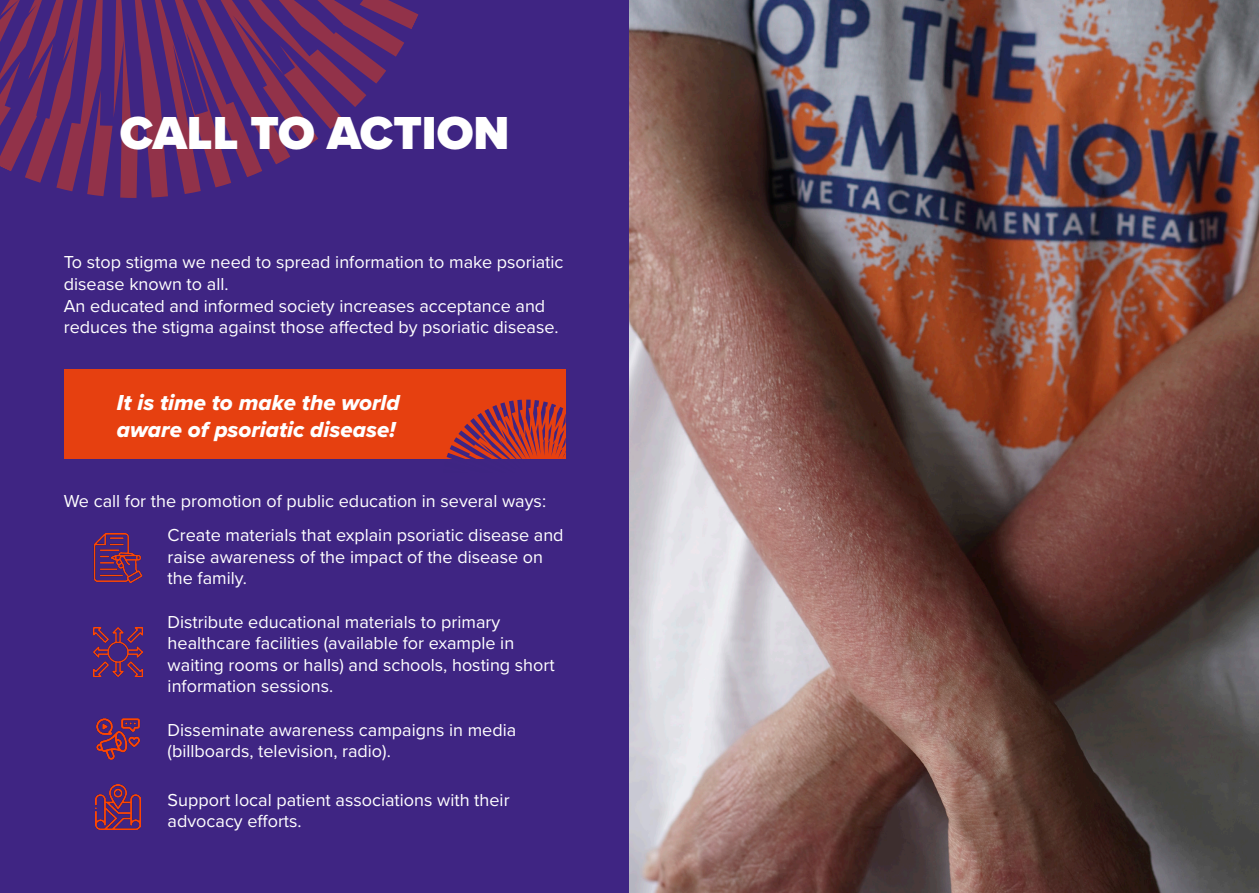
<style>
.page{position:relative;width:1259px;height:893px;background:#fff}
.page>*{position:absolute;margin:0;border:0;box-sizing:border-box;transform-origin:0 0}
.t1{font:900 48px "Proxima Nova";color:#fff}
.t2{font:22.5px "Proxima Nova Extrabld It";color:#fff}
.t3{font:18px/21.6px "Proxima Nova";color:#fff}
</style>
<div class="page">
<div style="left:0;top:0;width:629px;height:893px;background:#3f2583"></div>
<svg style="left:0;top:0;width:419px;height:198px"></svg>
<div style="left:64px;top:370px;width:502px;height:89px;background:#e64010"></div>
<svg style="left:446px;top:400px;width:120px;height:59px"></svg>
<img style="left:629px;top:0;width:630px;height:893px">
<img style="left:94px;top:534px;width:48px;height:48px">
<img style="left:94px;top:627px;width:49px;height:49px">
<img style="left:96px;top:718px;width:45px;height:42px">
<img style="left:96px;top:784px;width:44px;height:45px">
<p class="t1" style="left:120px;top:98px;width:391px">CALL TO ACTION</p>
<p class="t3" style="left:64px;top:251px;width:501px">To stop stigma we need to spread information to make psoriatic disease known to all.</p>
<p class="t3" style="left:64px;top:294px;width:496px">An educated and informed society increases acceptance and reduces the stigma against those affected by psoriatic disease.</p>
<p class="t2" style="left:117px;top:385px;width:284px">It is time to make the world</p>
<p class="t2" style="left:117px;top:412px;width:280px">aware of psoriatic disease!</p>
<p class="t3" style="left:64px;top:489px;width:484px">We call for the promotion of public education in several ways:</p>
<p class="t3" style="left:168px;top:524px;width:397px">Create materials that explain psoriatic disease and raise awareness of the impact of the disease on the family.</p>
<p class="t3" style="left:168px;top:610px;width:389px">Distribute educational materials to primary healthcare facilities (available for example in waiting rooms or halls) and schools, hosting short information sessions.</p>
<p class="t3" style="left:168px;top:718px;width:350px">Disseminate awareness campaigns in media (billboards, television, radio).</p>
<p class="t3" style="left:168px;top:788px;width:343px">Support local patient associations with their advocacy efforts.</p>
</div>
